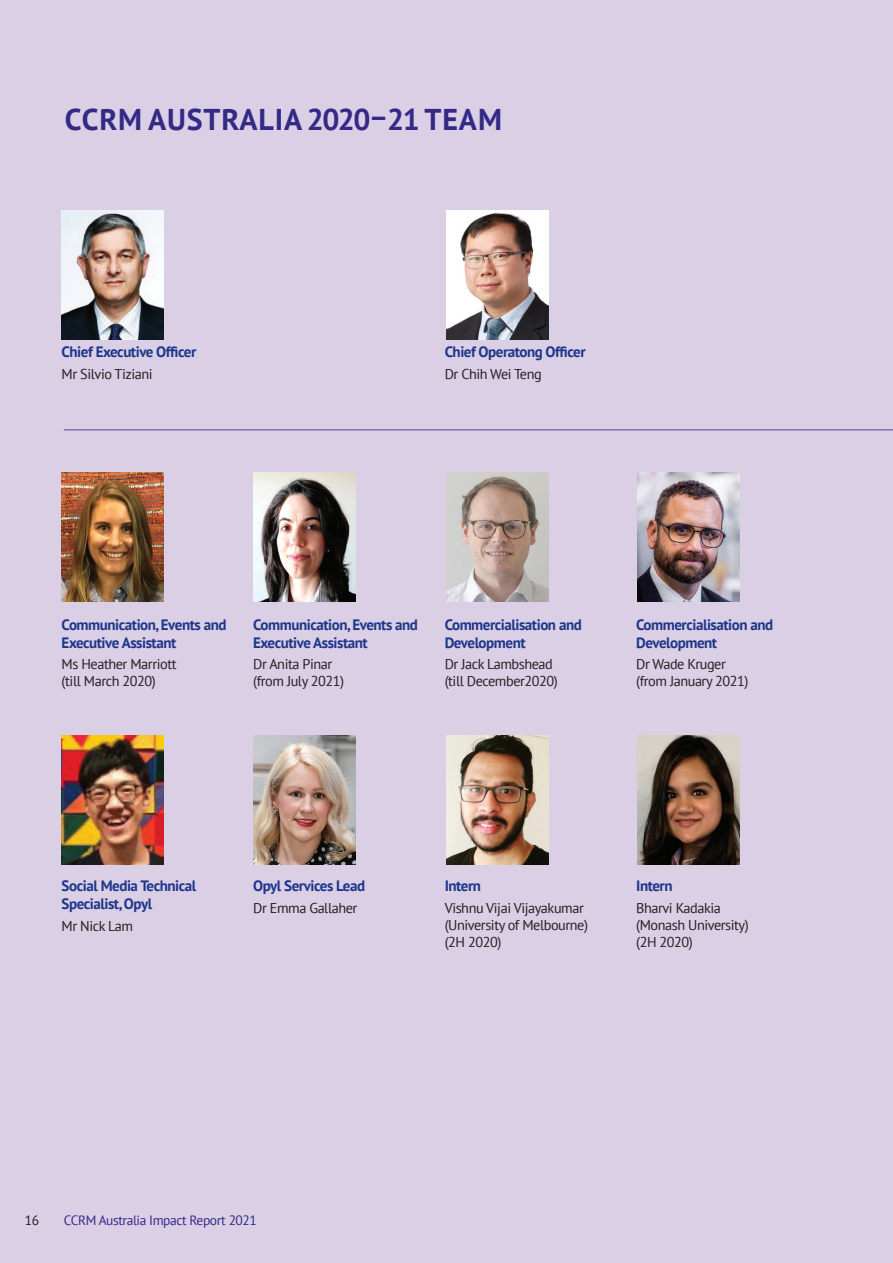
<style>
.page{position:relative;width:893px;height:1263px;background:#dacfe5}
.page>*{position:absolute;margin:0;border:0;box-sizing:border-box;transform-origin:0 0}
.t1{font:700 30px "PT Sans";letter-spacing:.03em;color:#332986}
.t2{font:700 15px/18px "PT Sans";letter-spacing:-.03em;color:#1e358b}
.t3{font:14.25px/17.1px "PT Sans";letter-spacing:-.03em;color:#231f20}
.t4{font:13.5px "PT Sans";letter-spacing:-.03em;color:#332986}
.t5{font:13.5px "PT Sans";color:#231f20}
</style>
<div class="page">
<img style="left:62px;top:210px;width:102px;height:130px">
<img style="left:446px;top:210px;width:103px;height:130px">
<img style="left:62px;top:472px;width:102px;height:129px">
<img style="left:446px;top:472px;width:103px;height:129px">
<img style="left:253px;top:472px;width:102px;height:129px">
<img style="left:638px;top:472px;width:102px;height:129px">
<img style="left:62px;top:736px;width:102px;height:129px">
<img style="left:446px;top:736px;width:103px;height:129px">
<img style="left:253px;top:736px;width:102px;height:129px">
<img style="left:638px;top:736px;width:102px;height:129px">
<hr style="left:64px;top:429px;width:829px;height:1px;background:#524996">
<h1 class="t1" style="left:65px;top:99px;width:439px">CCRM AUSTRALIA 2020–21 TEAM</h1>
<p class="t2" style="left:62px;top:343px;width:136px">Chief Executive Officer</p>
<p class="t3" style="left:62px;top:365px;width:92px">Mr Silvio Tiziani</p>
<p class="t2" style="left:445px;top:343px;width:142px">Chief Operatong Officer</p>
<p class="t3" style="left:445px;top:365px;width:99px">Dr Chih Wei Teng</p>
<p class="t2" style="left:62px;top:615px;width:166px">Communication, Events and<br>Executive Assistant</p>
<p class="t3" style="left:62px;top:655px;width:116px">Ms Heather Marriott (till March 2020)</p>
<p class="t2" style="left:253px;top:615px;width:166px">Communication, Events and<br>Executive Assistant</p>
<p class="t3" style="left:253px;top:655px;width:92px">Dr Anita Pinar (from July 2021)</p>
<p class="t2" style="left:445px;top:615px;width:139px">Commercialisation and<br>Development</p>
<p class="t3" style="left:445px;top:655px;width:115px">Dr Jack Lambshead (till December2020)</p>
<p class="t2" style="left:636px;top:615px;width:139px">Commercialisation and<br>Development</p>
<p class="t3" style="left:636px;top:655px;width:114px">Dr Wade Kruger (from January 2021)</p>
<p class="t2" style="left:62px;top:876px;width:136px">Social Media Technical<br>Specialist, Opyl</p>
<p class="t3" style="left:62px;top:916px;width:73px">Mr Nick Lam</p>
<p class="t2" style="left:253px;top:876px;width:114px">Opyl Services Lead</p>
<p class="t3" style="left:253px;top:898px;width:106px">Dr Emma Gallaher</p>
<p class="t2" style="left:445px;top:876px;width:38px">Intern</p>
<p class="t3" style="left:445px;top:898px;width:145px">Vishnu Vijai Vijayakumar (University of Melbourne) (2H 2020)</p>
<p class="t2" style="left:636px;top:876px;width:38px">Intern</p>
<p class="t3" style="left:636px;top:898px;width:114px">Bharvi Kadakia (Monash University) (2H 2020)</p>
<p class="t5" style="left:25px;top:1212px;width:16px">16</p>
<p class="t4" style="left:64px;top:1212px;width:195px">CCRM Australia Impact Report 2021</p>
</div>
